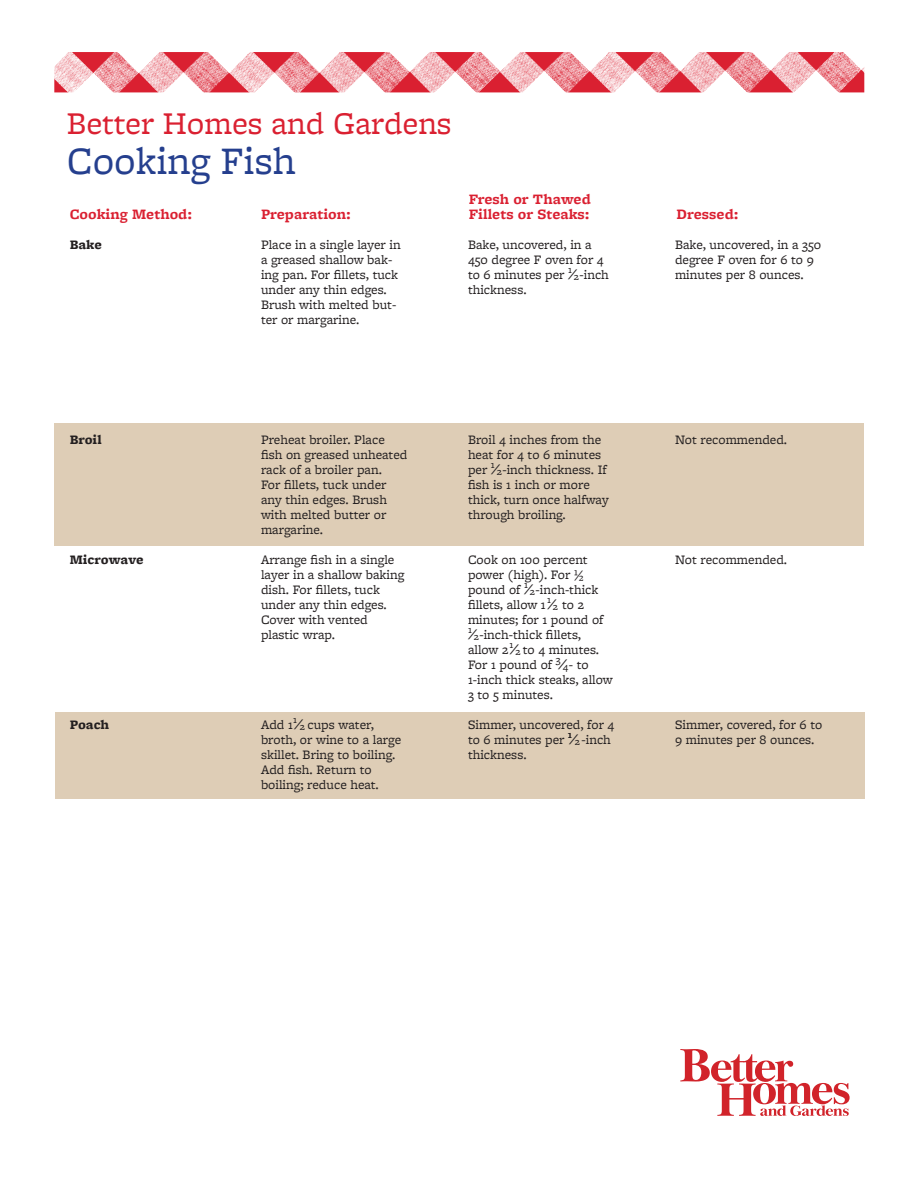
<style>
.page{position:relative;width:918px;height:1188px;background:#fff}
.page>*{position:absolute;margin:0;border:0;box-sizing:border-box;transform-origin:0 0}
.t1{font:40.5px "Freight Micro Pro";color:#253f8e}
.t2{font:33px "Freight Micro Pro";color:#da2031}
.t3{font:700 15px "Freight Micro Pro";color:#da2031}
.t4{font:13.5px/15px "Freight Micro Pro";color:#231f20}
.t5{font:900 13.5px "Freight Micro Pro";color:#231f20}
.s1{font-size:15px}
.s2{font-size:10.5px}
</style>
<div class="page">
<div style="left:56px;top:713px;width:809px;height:86px;background:#decdb6"></div>
<div style="left:54px;top:423px;width:809px;height:122px;background:#decdb6"></div>
<img style="left:54px;top:52px;width:424px;height:40px">
<img style="left:478px;top:52px;width:386px;height:40px">
<svg style="left:680px;top:1049px;width:170px;height:67px"></svg>
<p class="t2" style="left:67px;top:101px;width:387px">Better Homes and Gardens</p>
<p class="t1" style="left:67px;top:134px;width:231px">Cooking Fish</p>
<p class="t3" style="left:70px;top:204px;width:124px">Cooking Method:</p>
<p class="t3" style="left:261px;top:204px;width:91px">Preparation:</p>
<p class="t5" style="left:70px;top:235px;width:34px">Bake</p>
<p class="t4" style="left:261px;top:237px;width:141px">Place in a single layer in a greased shallow bak&shy;ing pan. For fillets, tuck under any thin edges.<br>Brush with melted but&shy;ter or margarine.</p>
<p class="t3" style="left:469px;top:189px;width:124px">Fresh or Thawed</p>
<p class="t3" style="left:469px;top:204px;width:122px">Fillets or Steaks:</p>
<p class="t3" style="left:676px;top:204px;width:64px">Dressed:</p>
<p class="t4" style="left:468px;top:237px;width:125px">Bake, uncovered, in a</p>
<p class="t4" style="left:468px;top:252px;width:137px">450 degree F oven for 4</p>
<p class="t4" style="left:468px;top:267px;width:142px">to 6 minutes per <sup>1</sup><span class="s1">⁄</span><span class="s2">2</span> -inch</p>
<p class="t4" style="left:468px;top:282px;width:60px">thickness.</p>
<p class="t4" style="left:675px;top:237px;width:148px">Bake, uncovered, in a 350</p>
<p class="t4" style="left:675px;top:252px;width:140px">degree F oven for 6 to 9</p>
<p class="t4" style="left:675px;top:267px;width:130px">minutes per 8 ounces.</p>
<p class="t5" style="left:70px;top:430px;width:33px">Broil</p>
<p class="t5" style="left:70px;top:550px;width:75px">Microwave</p>
<p class="t5" style="left:70px;top:715px;width:41px">Poach</p>
<p class="t4" style="left:261px;top:432px;width:148px">Preheat broiler. Place fish on greased unheated rack of a broiler pan.<br>For fillets, tuck under any thin edges. Brush with melted butter or margarine.</p>
<p class="t4" style="left:261px;top:552px;width:145px">Arrange fish in a single layer in a shallow baking dish. For fillets, tuck under any thin edges.<br>Cover with vented</p>
<p class="t4" style="left:261px;top:627px;width:76px">plastic wrap.</p>
<p class="t4" style="left:261px;top:717px;width:142px">Add 1<sup>1</sup><span class="s1">⁄</span><span class="s2">2</span> cups water, broth, or wine to a large skillet. Bring to boiling.<br>Add fish. Return to boiling; reduce heat.</p>
<p class="t4" style="left:468px;top:432px;width:135px">Broil 4 inches from the</p>
<p class="t4" style="left:468px;top:447px;width:135px">heat for 4 to 6 minutes</p>
<p class="t4" style="left:468px;top:462px;width:140px">per <sup>1</sup><span class="s1">⁄</span><span class="s2">2</span> -inch thickness. If</p>
<p class="t4" style="left:468px;top:477px;width:123px">fish is 1 inch or more</p>
<p class="t4" style="left:468px;top:492px;width:142px">thick, turn once halfway</p>
<p class="t4" style="left:468px;top:507px;width:99px">through broiling.</p>
<p class="t4" style="left:468px;top:552px;width:121px">Cook on 100 percent</p>
<p class="t4" style="left:468px;top:567px;width:117px">power (high). For ½</p>
<p class="t4" style="left:468px;top:582px;width:132px">pound of <sup>1</sup><span class="s1">⁄</span><span class="s2">2</span> -inch-thick</p>
<p class="t4" style="left:468px;top:597px;width:118px">fillets, allow 1<sup>1</sup><span class="s1">⁄</span><span class="s2">2</span> to 2</p>
<p class="t4" style="left:468px;top:612px;width:137px">minutes; for 1 pound of</p>
<p class="t4" style="left:468px;top:627px;width:146px"><sup>1</sup><span class="s1">⁄</span><span class="s2">2</span> -inch-thick fillets, allow 2<sup>1</sup><span class="s1">⁄</span><span class="s2">2</span> to 4 minutes.<br>For 1 pound of <sup>3</sup><span class="s1">⁄</span><span class="s2">4</span> - to<br>1-inch thick steaks, allow<br>3 to 5 minutes.</p>
<p class="t4" style="left:468px;top:717px;width:148px">Simmer, uncovered, for 4</p>
<p class="t4" style="left:468px;top:732px;width:144px">to 6 minutes per <sup>1</sup><span class="s1">⁄</span><span class="s2">2</span> -inch</p>
<p class="t4" style="left:468px;top:747px;width:60px">thickness.</p>
<p class="t4" style="left:675px;top:432px;width:114px">Not recommended.</p>
<p class="t4" style="left:675px;top:552px;width:114px">Not recommended.</p>
<p class="t4" style="left:675px;top:717px;width:149px">Simmer, covered, for 6 to<br>9 minutes per 8 ounces.</p>
</div>
